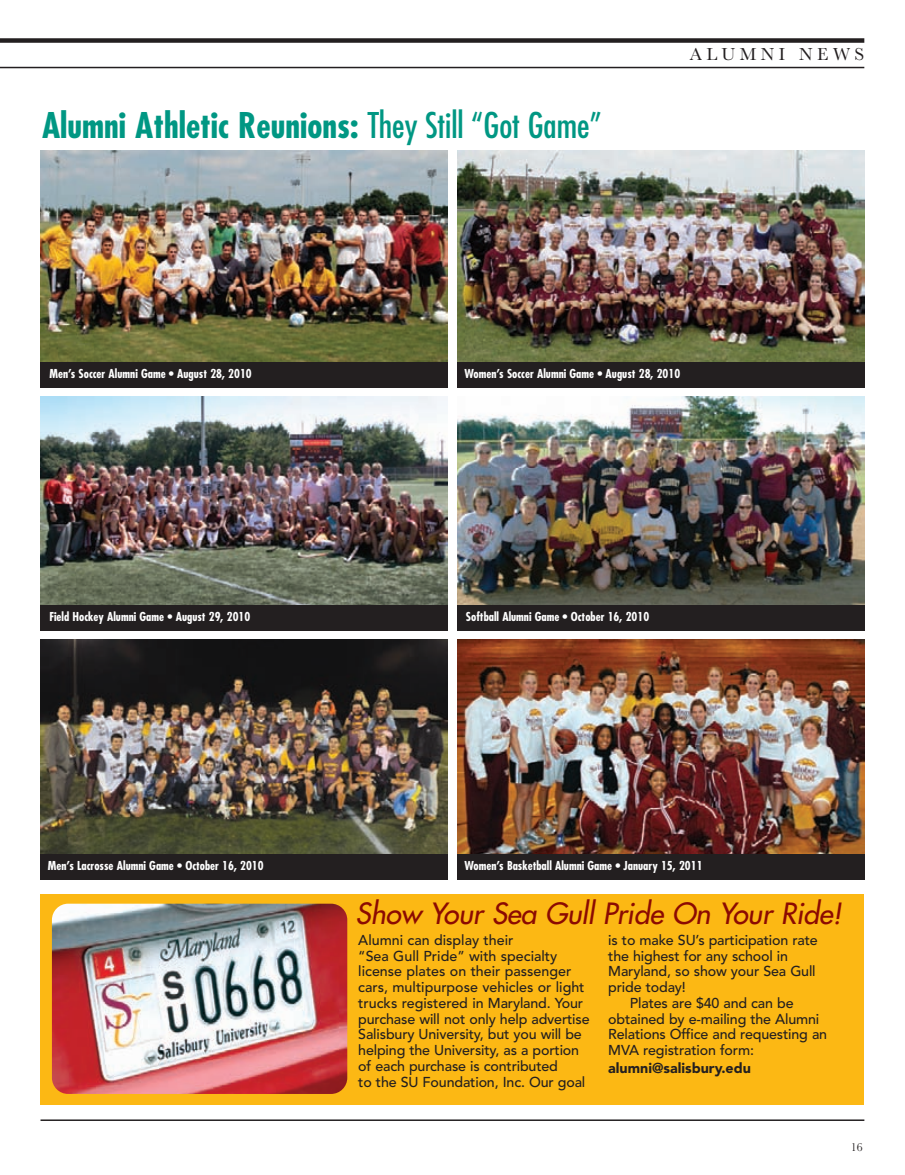
<style>
.page{position:relative;width:905px;height:1175px;background:#fff}
.page>*{position:absolute;margin:0;border:0;box-sizing:border-box;transform-origin:0 0}
.t1{font:700 condensed 34.5px "Futura";color:#009783}
.t2{font:italic 28.5px "Futura";letter-spacing:-.005em;color:#8b0a02}
.t3{font:18px "Baskerville";letter-spacing:.25em;color:#231f20}
.t4{font:500 14.25px/15.8px "Avenir";letter-spacing:-.01em;color:#231f20}
.t5{font:900 14.25px "Avenir";color:#231f20}
.t6{font:700 condensed 12px "Futura";color:#fff}
.t7{font:12px "Baskerville";color:#231f20}
.s1{font-weight:400}
</style>
<div class="page">
<div style="left:40px;top:894px;width:824px;height:210px;background:#fcb814"></div>
<div style="left:0;top:38px;width:864px;height:5px;background:#231f20"></div>
<hr style="left:0;top:67px;width:864px;height:1px;background:#231f20">
<hr style="left:40px;top:1119px;width:824px;height:1px;background:#231f20">
<img style="left:457px;top:396px;width:407px;height:209px">
<div style="left:457px;top:605px;width:407px;height:26px;background:#231f20"></div>
<img style="left:457px;top:639px;width:407px;height:215px">
<div style="left:457px;top:854px;width:407px;height:25px;background:#231f20"></div>
<img style="left:41px;top:396px;width:407px;height:209px">
<div style="left:40px;top:605px;width:408px;height:26px;background:#231f20"></div>
<img style="left:41px;top:639px;width:407px;height:215px">
<div style="left:40px;top:854px;width:408px;height:25px;background:#231f20"></div>
<img style="left:41px;top:151px;width:407px;height:211px">
<div style="left:40px;top:362px;width:408px;height:25px;background:#231f20"></div>
<img style="left:457px;top:151px;width:407px;height:211px">
<div style="left:457px;top:362px;width:407px;height:25px;background:#231f20"></div>
<img style="left:52px;top:903px;width:295px;height:191px;border-radius:16px">
<p class="t1" style="left:42px;top:110px;width:561px">Alumni Athletic Reunions: <span class="s1">They Still “Got Game”</span></p>
<p class="t3" style="left:690px;top:48px;width:176px">ALUMNI NEWS</p>
<p class="t6" style="left:49px;top:368px;width:204px">Men’s Soccer Alumni Game • August 28, 2010</p>
<p class="t6" style="left:464px;top:368px;width:217px">Women’s Soccer Alumni Game • August 28, 2010</p>
<p class="t6" style="left:49px;top:611px;width:202px">Field Hockey Alumni Game • August 29, 2010</p>
<p class="t6" style="left:466px;top:611px;width:185px">Softball Alumni Game • October 16, 2010</p>
<p class="t6" style="left:48px;top:860px;width:217px">Men’s Lacrosse Alumni Game • October 16, 2010</p>
<p class="t6" style="left:464px;top:860px;width:240px">Women’s Basketball Alumni Game • January 15, 2011</p>
<p class="t2" style="left:355px;top:899px;width:487px">Show Your Sea Gull Pride On Your Ride!</p>
<p class="t4" style="left:358px;top:933px;width:233px">Alumni can display their<br>“Sea Gull Pride” with specialty license plates on their passenger cars, multipurpose vehicles or light trucks registered in Maryland. Your purchase will not only help advertise Salisbury University, but you will be helping the University, as a portion of each purchase is contributed<br>to the SU Foundation, Inc. Our goal</p>
<p class="t4" style="left:608px;top:933px;width:211px">is to make SU’s participation rate</p>
<p class="t4" style="left:608px;top:949px;width:181px">the highest for any school in</p>
<p class="t4" style="left:608px;top:964px;width:209px">Maryland, so show your Sea Gull</p>
<p class="t4" style="left:608px;top:980px;width:79px">pride today!</p>
<p class="t4" style="left:630px;top:996px;width:165px">Plates are $40 and can be</p>
<p class="t4" style="left:608px;top:1012px;width:212px">obtained by e-mailing the Alumni</p>
<p class="t4" style="left:608px;top:1027px;width:220px">Relations Office and requesting an</p>
<p class="t4" style="left:608px;top:1043px;width:147px">MVA registration form:</p>
<p class="t5" style="left:608px;top:1062px;width:144px">alumni@salisbury.edu</p>
<p class="t7" style="left:850px;top:1142px;width:13px">16</p>
</div>
